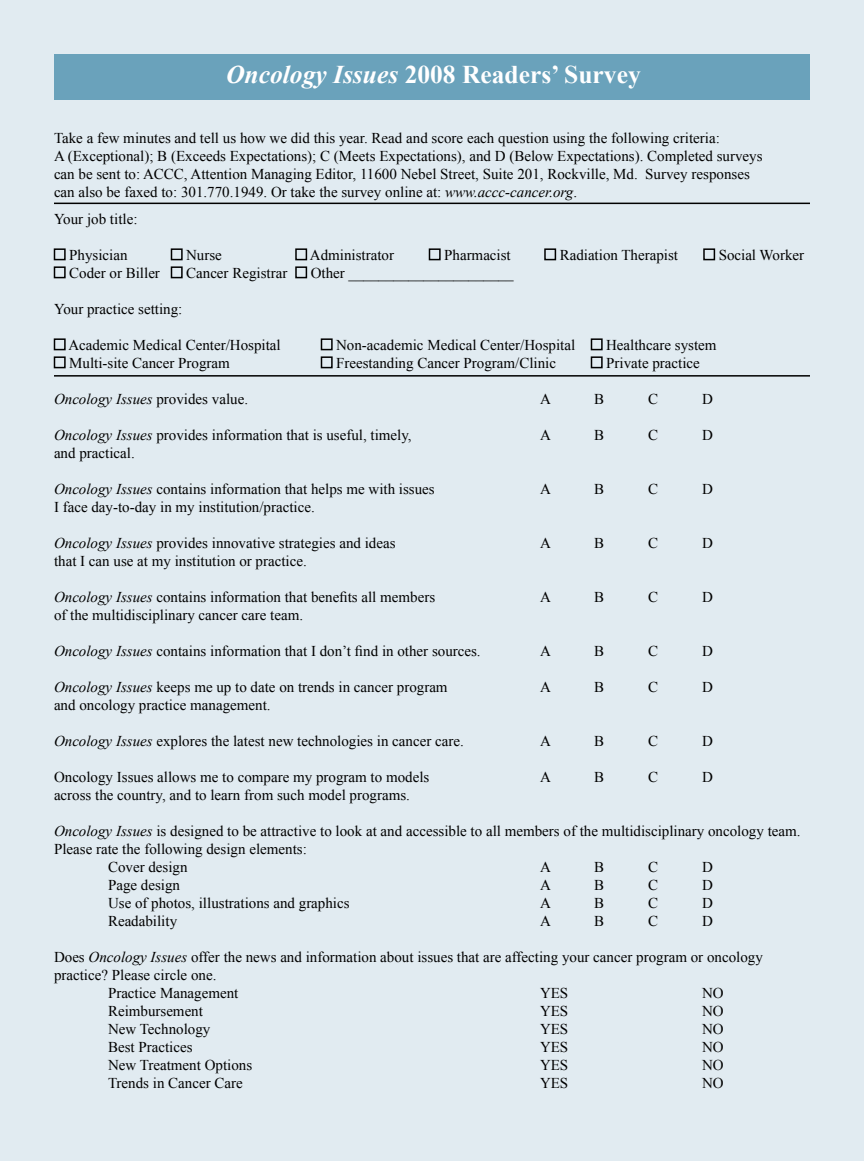
<style>
.page{position:relative;width:864px;height:1161px;background:#e1ebf1}
.page>*{position:absolute;margin:0;border:0;box-sizing:border-box;transform-origin:0 0}
.t1{font:700 25.5px "Times New Roman";color:#fff}
.t2{font:15px/18px "Times New Roman";color:#000}
.t3{font:italic 15px "Times New Roman";color:#000}
.s1{font-style:italic}
.s2{font-style:normal}
</style>
<div class="page">
<hr style="left:54px;top:203px;width:756px;height:1px;background:#000">
<hr style="left:54px;top:375px;width:756px;height:2px;background:#000">
<div style="left:54px;top:248px;width:12px;height:12px;border:2px solid #000"></div>
<div style="left:171px;top:248px;width:12px;height:12px;border:2px solid #000"></div>
<div style="left:295px;top:248px;width:12px;height:12px;border:2px solid #000"></div>
<div style="left:429px;top:248px;width:12px;height:12px;border:2px solid #000"></div>
<div style="left:544px;top:248px;width:12px;height:12px;border:2px solid #000"></div>
<div style="left:703px;top:248px;width:12px;height:12px;border:2px solid #000"></div>
<div style="left:54px;top:266px;width:12px;height:12px;border:2px solid #000"></div>
<div style="left:171px;top:266px;width:12px;height:12px;border:2px solid #000"></div>
<div style="left:295px;top:266px;width:12px;height:12px;border:2px solid #000"></div>
<div style="left:54px;top:338px;width:12px;height:12px;border:2px solid #000"></div>
<div style="left:321px;top:338px;width:12px;height:12px;border:2px solid #000"></div>
<div style="left:591px;top:338px;width:12px;height:12px;border:2px solid #000"></div>
<div style="left:54px;top:356px;width:12px;height:12px;border:2px solid #000"></div>
<div style="left:321px;top:356px;width:12px;height:12px;border:2px solid #000"></div>
<div style="left:591px;top:356px;width:12px;height:12px;border:2px solid #000"></div>
<div style="left:54px;top:54px;width:756px;height:45px;background:#6aa2bb"></div>
<h1 class="t1" style="left:226px;top:57px;width:416px"><span class="s1">Oncology Issues</span> 2008 Readers’ Survey</h1>
<p class="t2" style="left:54px;top:128px;width:710px">Take a few minutes and tell us how we did this year. Read and score each question using the following criteria:<br>A (Exceptional); B (Exceeds Expectations); C (Meets Expectations), and D (Below Expectations). Completed surveys can be sent to: ACCC, Attention Managing Editor, 11600 Nebel Street, Suite 201, Rockville, Md. Survey responses can also be faxed to: 301.770.1949. Or take the survey online at: <span class="s1">www.accc-cancer.org</span>.</p>
<p class="t2" style="left:54px;top:209px;width:85px">Your job title:</p>
<p class="t2" style="left:69px;top:245px;width:60px">Physician</p>
<p class="t2" style="left:186px;top:245px;width:37px">Nurse</p>
<p class="t2" style="left:310px;top:245px;width:86px">Administrator</p>
<p class="t2" style="left:444px;top:245px;width:68px">Pharmacist</p>
<p class="t2" style="left:560px;top:245px;width:120px">Radiation Therapist</p>
<p class="t2" style="left:719px;top:245px;width:87px">Social Worker</p>
<p class="t2" style="left:69px;top:263px;width:92px">Coder or Biller</p>
<p class="t2" style="left:186px;top:263px;width:103px">Cancer Registrar</p>
<p class="t2" style="left:311px;top:263px;width:204px">Other ______________________</p>
<p class="t2" style="left:54px;top:299px;width:130px">Your practice setting:</p>
<p class="t2" style="left:68px;top:335px;width:214px">Academic Medical Center/Hospital</p>
<p class="t2" style="left:336px;top:335px;width:241px">Non-academic Medical Center/Hospital</p>
<p class="t2" style="left:606px;top:335px;width:112px">Healthcare system</p>
<p class="t2" style="left:69px;top:353px;width:162px">Multi-site Cancer Program</p>
<p class="t2" style="left:336px;top:353px;width:221px">Freestanding Cancer Program/Clinic</p>
<p class="t2" style="left:606px;top:353px;width:95px">Private practice</p>
<p class="t3" style="left:54px;top:388px;width:196px">Oncology Issues <span class="s2">provides value.</span></p>
<p class="t2" style="left:540px;top:389px;width:12px">A</p>
<p class="t2" style="left:594px;top:389px;width:12px">B</p>
<p class="t2" style="left:648px;top:389px;width:12px">C</p>
<p class="t2" style="left:702px;top:389px;width:12px">D</p>
<p class="t2" style="left:54px;top:425px;width:359px"><span class="s1">Oncology Issues</span> provides information that is useful, timely,</p>
<p class="t2" style="left:540px;top:425px;width:12px">A</p>
<p class="t2" style="left:594px;top:425px;width:12px">B</p>
<p class="t2" style="left:648px;top:425px;width:12px">C</p>
<p class="t2" style="left:702px;top:425px;width:12px">D</p>
<p class="t2" style="left:54px;top:443px;width:82px">and practical.</p>
<p class="t2" style="left:54px;top:479px;width:382px"><span class="s1">Oncology Issues</span> contains information that helps me with issues</p>
<p class="t2" style="left:540px;top:479px;width:12px">A</p>
<p class="t2" style="left:594px;top:479px;width:12px">B</p>
<p class="t2" style="left:648px;top:479px;width:12px">C</p>
<p class="t2" style="left:702px;top:479px;width:12px">D</p>
<p class="t2" style="left:54px;top:497px;width:262px">I face day-to-day in my institution/practice.</p>
<p class="t2" style="left:54px;top:533px;width:343px"><span class="s1">Oncology Issues</span> provides innovative strategies and ideas</p>
<p class="t2" style="left:540px;top:533px;width:12px">A</p>
<p class="t2" style="left:594px;top:533px;width:12px">B</p>
<p class="t2" style="left:648px;top:533px;width:12px">C</p>
<p class="t2" style="left:702px;top:533px;width:12px">D</p>
<p class="t2" style="left:54px;top:551px;width:254px">that I can use at my institution or practice.</p>
<p class="t2" style="left:54px;top:587px;width:383px"><span class="s1">Oncology Issues</span> contains information that benefits all members</p>
<p class="t2" style="left:540px;top:587px;width:12px">A</p>
<p class="t2" style="left:594px;top:587px;width:12px">B</p>
<p class="t2" style="left:648px;top:587px;width:12px">C</p>
<p class="t2" style="left:702px;top:587px;width:12px">D</p>
<p class="t2" style="left:54px;top:605px;width:251px">of the multidisciplinary cancer care team.</p>
<p class="t2" style="left:54px;top:641px;width:428px"><span class="s1">Oncology Issues</span> contains information that I don’t find in other sources.</p>
<p class="t2" style="left:540px;top:641px;width:12px">A</p>
<p class="t2" style="left:594px;top:641px;width:12px">B</p>
<p class="t2" style="left:648px;top:641px;width:12px">C</p>
<p class="t2" style="left:702px;top:641px;width:12px">D</p>
<p class="t2" style="left:54px;top:677px;width:395px"><span class="s1">Oncology Issues</span> keeps me up to date on trends in cancer program</p>
<p class="t2" style="left:540px;top:677px;width:12px">A</p>
<p class="t2" style="left:594px;top:677px;width:12px">B</p>
<p class="t2" style="left:648px;top:677px;width:12px">C</p>
<p class="t2" style="left:702px;top:677px;width:12px">D</p>
<p class="t2" style="left:54px;top:695px;width:218px">and oncology practice management.</p>
<p class="t2" style="left:54px;top:731px;width:411px"><span class="s1">Oncology Issues</span> explores the latest new technologies in cancer care.</p>
<p class="t2" style="left:540px;top:731px;width:12px">A</p>
<p class="t2" style="left:594px;top:731px;width:12px">B</p>
<p class="t2" style="left:648px;top:731px;width:12px">C</p>
<p class="t2" style="left:702px;top:731px;width:12px">D</p>
<p class="t2" style="left:54px;top:767px;width:377px">Oncology Issues allows me to compare my program to models</p>
<p class="t2" style="left:540px;top:767px;width:12px">A</p>
<p class="t2" style="left:594px;top:767px;width:12px">B</p>
<p class="t2" style="left:648px;top:767px;width:12px">C</p>
<p class="t2" style="left:702px;top:767px;width:12px">D</p>
<p class="t2" style="left:54px;top:785px;width:358px">across the country, and to learn from such model programs.</p>
<p class="t2" style="left:54px;top:821px;width:748px"><span class="s1">Oncology Issues</span> is designed to be attractive to look at and accessible to all members of the multidisciplinary oncology team.</p>
<p class="t2" style="left:54px;top:839px;width:254px">Please rate the following design elements:</p>
<p class="t2" style="left:108px;top:857px;width:81px">Cover design</p>
<p class="t2" style="left:540px;top:857px;width:12px">A</p>
<p class="t2" style="left:594px;top:857px;width:12px">B</p>
<p class="t2" style="left:648px;top:857px;width:12px">C</p>
<p class="t2" style="left:702px;top:857px;width:12px">D</p>
<p class="t2" style="left:108px;top:875px;width:74px">Page design</p>
<p class="t2" style="left:540px;top:875px;width:12px">A</p>
<p class="t2" style="left:594px;top:875px;width:12px">B</p>
<p class="t2" style="left:648px;top:875px;width:12px">C</p>
<p class="t2" style="left:702px;top:875px;width:12px">D</p>
<p class="t2" style="left:108px;top:893px;width:243px">Use of photos, illustrations and graphics</p>
<p class="t2" style="left:540px;top:893px;width:12px">A</p>
<p class="t2" style="left:594px;top:893px;width:12px">B</p>
<p class="t2" style="left:648px;top:893px;width:12px">C</p>
<p class="t2" style="left:702px;top:893px;width:12px">D</p>
<p class="t2" style="left:108px;top:911px;width:71px">Readability</p>
<p class="t2" style="left:540px;top:911px;width:12px">A</p>
<p class="t2" style="left:594px;top:911px;width:12px">B</p>
<p class="t2" style="left:648px;top:911px;width:12px">C</p>
<p class="t2" style="left:702px;top:911px;width:12px">D</p>
<p class="t2" style="left:54px;top:947px;width:710px">Does <span class="s1">Oncology Issues</span> offer the news and information about issues that are affecting your cancer program or oncology</p>
<p class="t2" style="left:54px;top:965px;width:164px">practice? Please circle one.</p>
<p class="t2" style="left:108px;top:983px;width:132px">Practice Management</p>
<p class="t2" style="left:540px;top:983px;width:30px">YES</p>
<p class="t2" style="left:702px;top:983px;width:23px">NO</p>
<p class="t2" style="left:108px;top:1001px;width:96px">Reimbursement</p>
<p class="t2" style="left:540px;top:1001px;width:30px">YES</p>
<p class="t2" style="left:702px;top:1001px;width:23px">NO</p>
<p class="t2" style="left:108px;top:1019px;width:104px">New Technology</p>
<p class="t2" style="left:540px;top:1019px;width:30px">YES</p>
<p class="t2" style="left:702px;top:1019px;width:23px">NO</p>
<p class="t2" style="left:108px;top:1037px;width:86px">Best Practices</p>
<p class="t2" style="left:540px;top:1037px;width:30px">YES</p>
<p class="t2" style="left:702px;top:1037px;width:23px">NO</p>
<p class="t2" style="left:108px;top:1055px;width:146px">New Treatment Options</p>
<p class="t2" style="left:540px;top:1055px;width:30px">YES</p>
<p class="t2" style="left:702px;top:1055px;width:23px">NO</p>
<p class="t2" style="left:108px;top:1073px;width:136px">Trends in Cancer Care</p>
<p class="t2" style="left:540px;top:1073px;width:30px">YES</p>
<p class="t2" style="left:702px;top:1073px;width:23px">NO</p>
</div>
